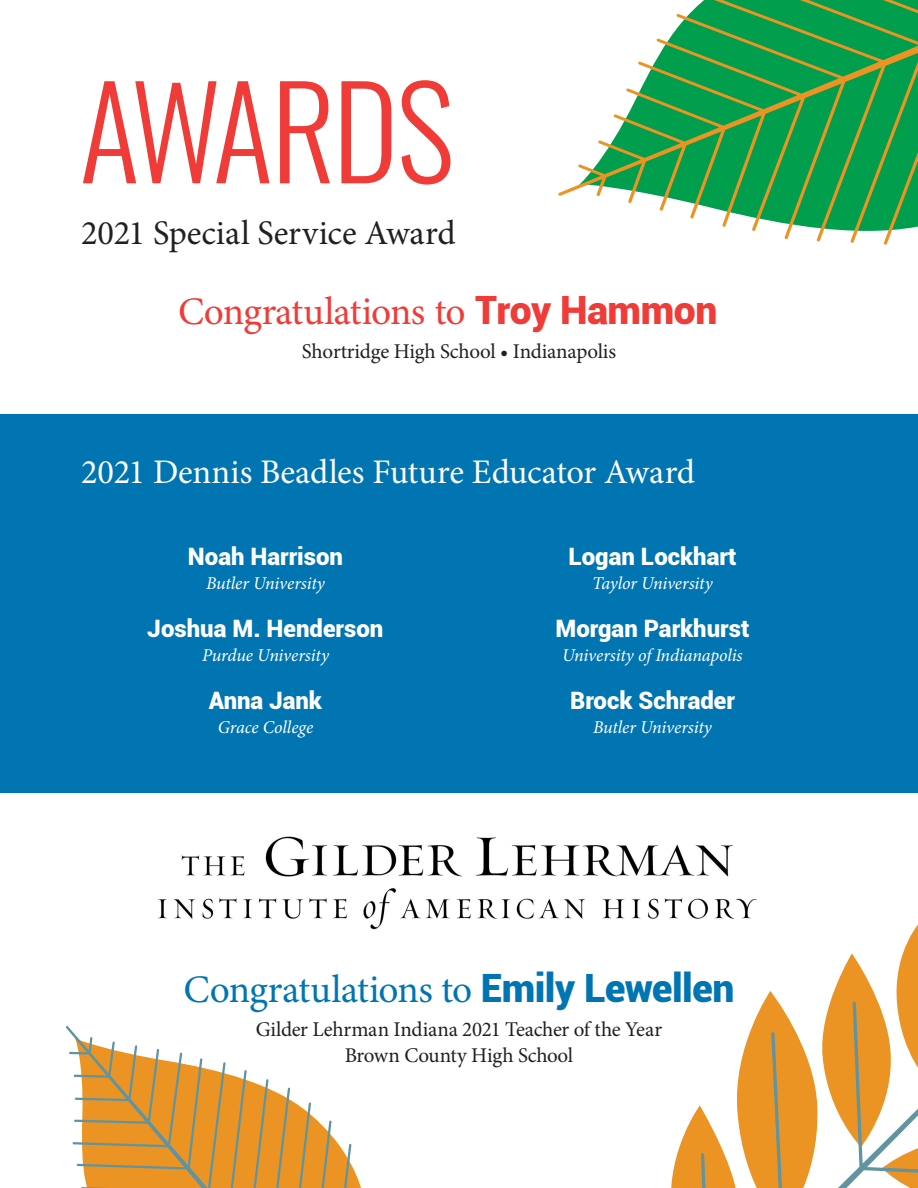
<style>
.page{position:relative;width:918px;height:1188px;background:#fff}
.page>*{position:absolute;margin:0;border:0;box-sizing:border-box;transform-origin:0 0}
.t1{font:300 126px "Oswald";letter-spacing:-.025em;color:#ef3c38}
.Body{font:39px "Minion Variable Concept";letter-spacing:-.02em;color:#0175b2}
.Body-2{font:39px "Minion Variable Concept";letter-spacing:-.03em;color:#ef3c38}
.t2{font:34.5px "Minion Pro";letter-spacing:-.01em;color:#fff}
.t3{font:34.5px "Minion Pro";letter-spacing:-.005em;color:#231f20}
.t4{font:900 24px "Roboto";color:#fff}
.Body-3{font:21px "Minion Pro";letter-spacing:-.01em;color:#231f20}
.t5{font:italic 18px "Minion Pro";letter-spacing:-.01em;color:#fff}
.s1{font-family:"Roboto";font-weight:900}
</style>
<div class="page">
<div style="left:0;top:415px;width:918px;height:378px;background:#0175b2"></div>
<svg style="left:671px;top:924px;width:247px;height:264px"></svg>
<svg style="left:673px;top:953px;width:245px;height:235px"></svg>
<img style="left:158px;top:836px;width:623px;height:141px">
<svg style="left:558px;top:0;width:360px;height:245px;fill:#009e4d"></svg>
<svg style="left:66px;top:1026px;width:295px;height:162px;fill:#eb9424"></svg>
<p class="t1" style="left:80px;top:20px;width:376px">AWARDS</p>
<p class="t3" style="left:81px;top:210px;width:376px">2021 Special Service Award</p>
<p class="Body-2" style="left:178px;top:284px;width:541px">Congratulations to <span class="s1">Troy Hammon</span></p>
<p class="Body-3" style="left:302px;top:337px;width:316px">Shortridge High School • Indianapolis</p>
<p class="t2" style="left:81px;top:449px;width:616px">2021 Dennis Beadles Future Educator Award</p>
<p class="t4" style="left:188px;top:539px;width:157px">Noah Harrison</p>
<p class="t5" style="left:206px;top:571px;width:120px">Butler University</p>
<p class="t4" style="left:148px;top:611px;width:237px">Joshua M. Henderson</p>
<p class="t5" style="left:202px;top:643px;width:128px">Purdue University</p>
<p class="t4" style="left:209px;top:683px;width:115px">Anna Jank</p>
<p class="t5" style="left:218px;top:715px;width:97px">Grace College</p>
<p class="t4" style="left:568px;top:539px;width:170px">Logan Lockhart</p>
<p class="t5" style="left:592px;top:571px;width:122px">Taylor University</p>
<p class="t4" style="left:556px;top:611px;width:195px">Morgan Parkhurst</p>
<p class="t5" style="left:562px;top:643px;width:182px">University of Indianapolis</p>
<p class="t4" style="left:570px;top:683px;width:166px">Brock Schrader</p>
<p class="t5" style="left:593px;top:715px;width:120px">Butler University</p>
<p class="Body" style="left:183px;top:962px;width:553px">Congratulations to <span class="s1">Emily Lewellen</span></p>
<p class="Body-3" style="left:256px;top:1015px;width:408px">Gilder Lehrman Indiana 2021 Teacher of the Year</p>
<p class="Body-3" style="left:345px;top:1041px;width:230px">Brown County High School</p>
</div>
